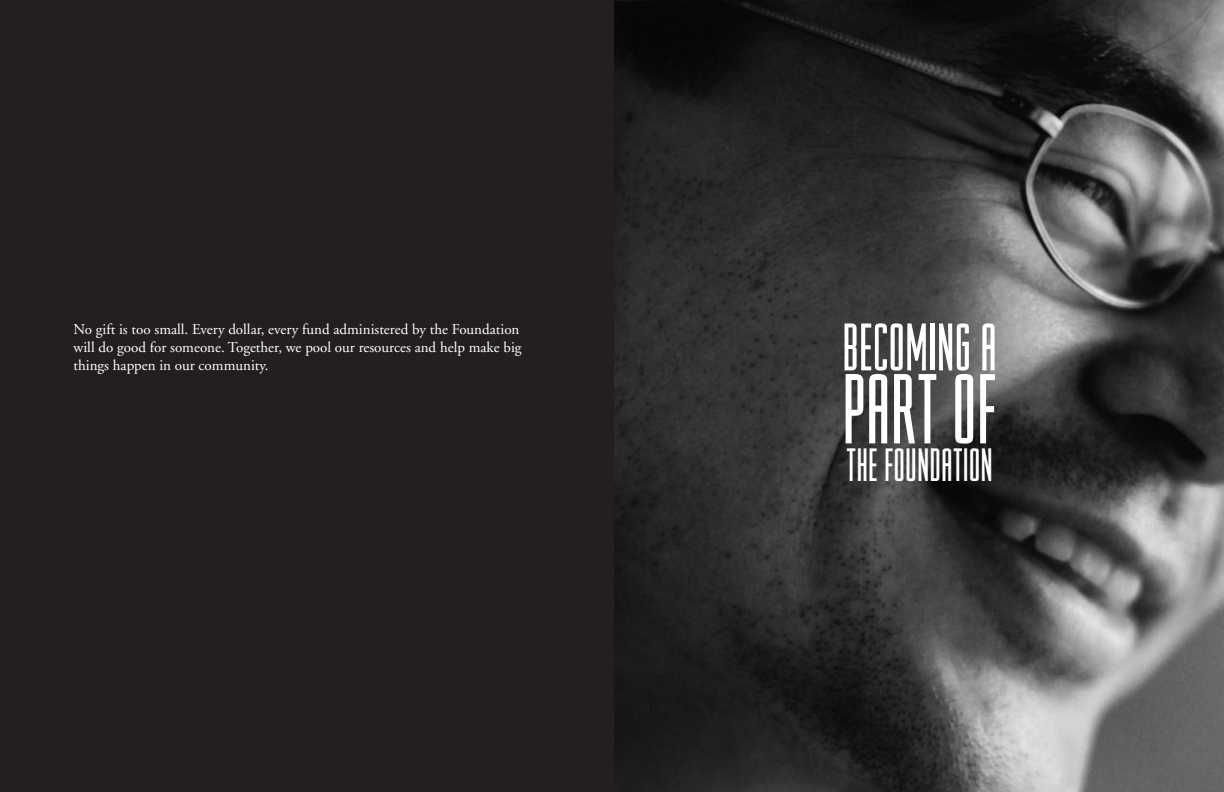
<style>
.page{position:relative;width:1224px;height:792px;background:#fff}
.page>*{position:absolute;margin:0;border:0;box-sizing:border-box;transform-origin:0 0}
.t1{font:102px "Viking";color:#fff}
.t2{font:69px "Viking";color:#fff}
.t3{font:48px "Viking";color:#fff}
.t4{font:15px/18px "Adobe Garamond";color:#fff}
</style>
<div class="page">
<img style="left:614px;top:0;width:610px;height:792px">
<div style="left:0;top:0;width:614px;height:792px;background:#231f20"></div>
<p class="t4" style="left:74px;top:321px;width:450px">No gift is too small. Every dollar, every fund administered by the Foundation will do good for someone. Together, we pool our resources and help make big things happen in our community.</p>
<h2 class="t2" style="left:842px;top:301px;width:156px">BECOMING A</h2>
<h1 class="t1" style="left:842px;top:341px;width:156px">PART OF</h1>
<h3 class="t3" style="left:846px;top:433px;width:148px">THE FOUNDATION</h3>
</div>
